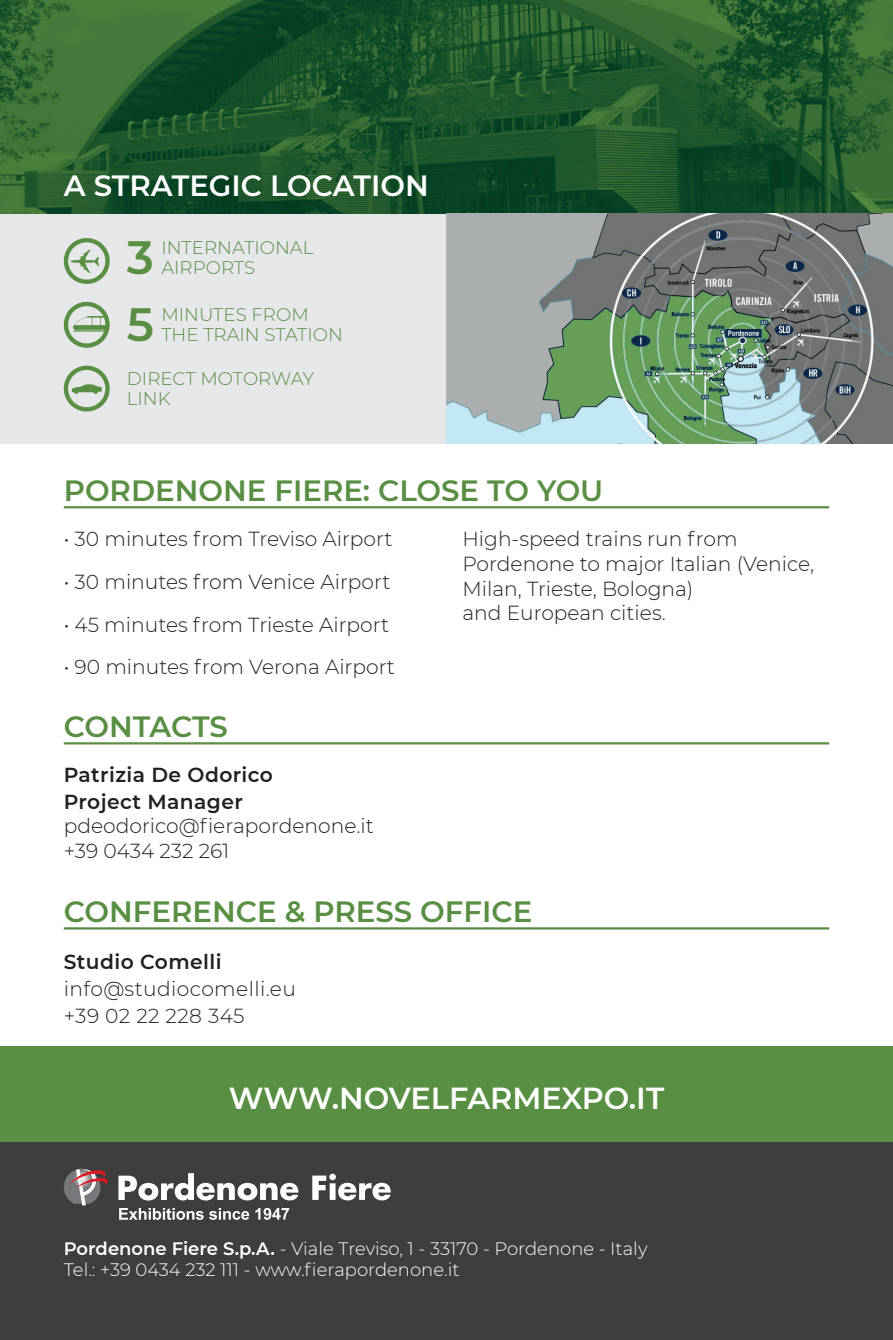
<style>
.page{position:relative;width:893px;height:1340px;background:#fff}
.page>*{position:absolute;margin:0;border:0;box-sizing:border-box;transform-origin:0 0}
.t1{font:600 46.57px/67px "Montserrat";color:#588f42}
.t2{font:600 30.38px "Montserrat";color:#fff}
.t3{font:600 29.25px "Montserrat";color:#588f42}
.t4{font:600 29.25px "Montserrat";color:#fff}
.t5{font:300 20.25px/24.8px "Montserrat";color:#231f20}
.t6{font:600 20.25px/27px "Montserrat";letter-spacing:.02em;color:#231f20}
.t7{font:300 20.25px/27px "Montserrat";letter-spacing:.02em;color:#231f20}
.t8{font:300 18.22px/20.2px "Montserrat";color:#588f42}
.t9{font:300 18px/21.6px "Montserrat";color:#fff}
.s1{font-weight:600}
</style>
<div class="page">
<img style="left:0;top:0;width:893px;height:214px">
<div style="left:0;top:1142px;width:893px;height:197px;background:#3e3e3f"></div>
<div style="left:0;top:214px;width:893px;height:229px;background:#e6e7e9"></div>
<div style="left:0;top:1046px;width:893px;height:96px;background:#588f42"></div>
<svg style="left:312px;top:1175px;width:14px;height:24px"></svg>
<div style="left:329px;top:1173px;width:7px;height:7px;background:#fff;border-radius:50%"></div>
<div style="left:330px;top:1183px;width:6px;height:16px;background:#fff"></div>
<svg style="left:338px;top:1182px;width:53px;height:18px"></svg>
<svg style="left:64px;top:1168px;width:234px;height:51px"></svg>
<hr style="left:64px;top:506px;width:765px;height:2px;background:#588f42">
<hr style="left:64px;top:742px;width:765px;height:2px;background:#588f42">
<hr style="left:64px;top:927px;width:765px;height:2px;background:#588f42">
<img style="left:446px;top:214px;width:447px;height:229px">
<svg style="left:63px;top:365px;width:47px;height:47px"></svg>
<svg style="left:63px;top:238px;width:47px;height:46px"></svg>
<svg style="left:63px;top:301px;width:47px;height:47px"></svg>
<h3 class="t4" style="left:64px;top:164px;width:367px">A STRATEGIC LOCATION</h3>
<p class="t8" style="left:161px;top:237px;width:154px">INTERNATIONAL<br>AIRPORTS</p>
<p class="t8" style="left:161px;top:304px;width:183px">MINUTES FROM<br>THE TRAIN STATION</p>
<p class="t8" style="left:127px;top:368px;width:189px">DIRECT MOTORWAY<br>LINK</p>
<h1 class="t1" style="left:127px;top:222px;width:29px">3<br>5</h1>
<h3 class="t3" style="left:64px;top:470px;width:541px">PORDENONE FIERE: CLOSE TO YOU</h3>
<p class="t5" style="left:64px;top:526px;width:330px">• 30 minutes from Treviso Airport</p>
<p class="t5" style="left:64px;top:568px;width:328px">• 30 minutes from Venice Airport</p>
<p class="t5" style="left:64px;top:611px;width:327px">• 45 minutes from Trieste Airport</p>
<p class="t5" style="left:64px;top:654px;width:333px">• 90 minutes from Verona Airport</p>
<h3 class="t3" style="left:64px;top:706px;width:166px">CONTACTS</h3>
<p class="t6" style="left:64px;top:760px;width:211px">Patrizia De Odorico<br>Project Manager</p>
<p class="t5" style="left:64px;top:813px;width:312px">pdeodorico@fierapordenone.it +39 0434 232 261</p>
<p class="t5" style="left:462px;top:526px;width:353px">High-speed trains run from<br>Pordenone to major Italian (Venice,<br>Milan, Trieste, Bologna)<br>and European cities.</p>
<h3 class="t3" style="left:64px;top:890px;width:470px">CONFERENCE &amp; PRESS OFFICE</h3>
<p class="t6" style="left:64px;top:947px;width:159px">Studio Comelli</p>
<p class="t7" style="left:64px;top:974px;width:234px">info@studiocomelli.eu +39 02 22 228 345</p>
<h2 class="t2" style="left:229px;top:1076px;width:437px">WWW.NOVELFARMEXPO.IT</h2>
<p class="t9" style="left:64px;top:1236px;width:585px"><span class="s1">Pordenone Fiere S.p.A.</span> - Viale Treviso, 1 - 33170 - Pordenone - Italy<br>Tel.: +39 0434 232 111 - www.fierapordenone.it</p>
</div>
